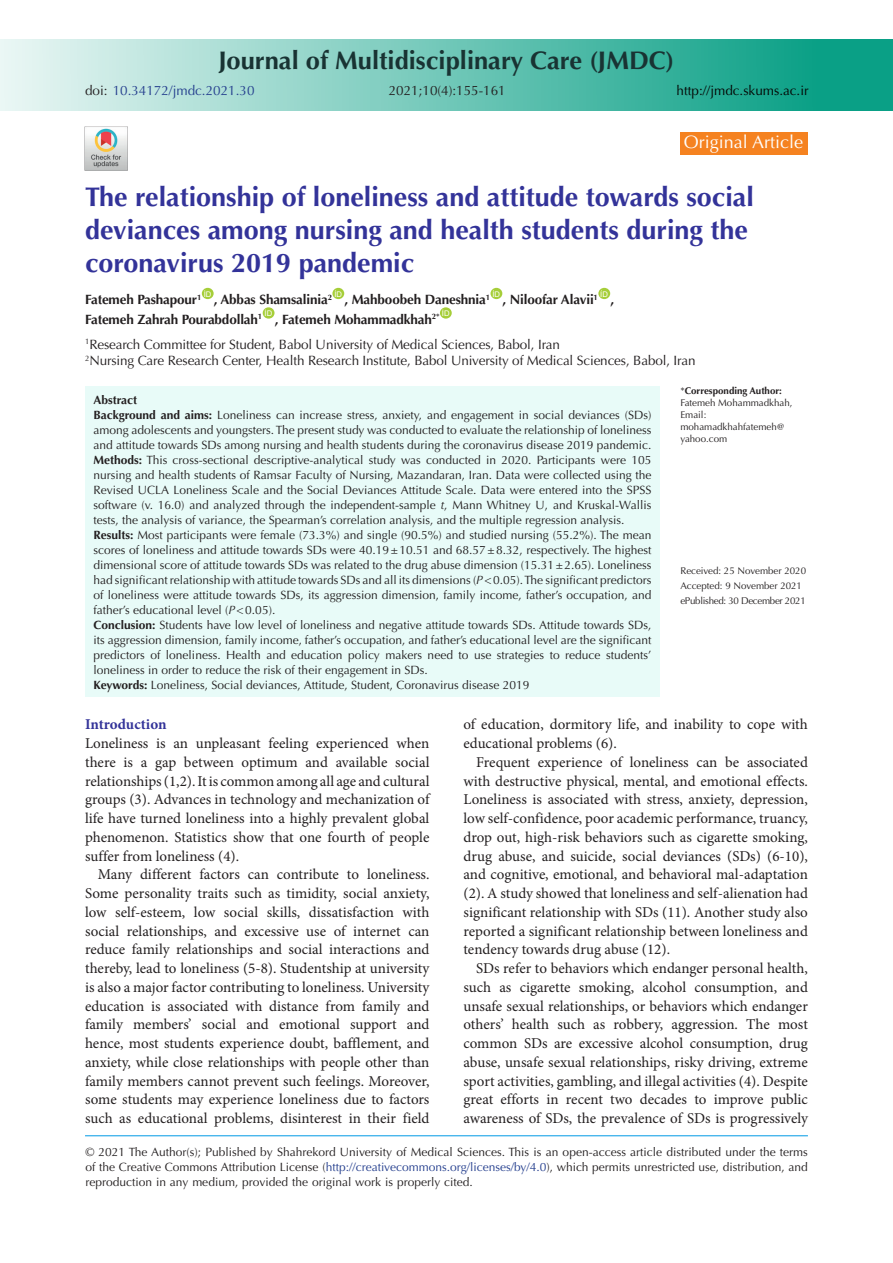
<style>
.page{position:relative;width:893px;height:1263px;background:#fff}
.page>*{position:absolute;margin:0;border:0;box-sizing:border-box;transform-origin:0 0}
.t1{font:700 27px/33px "Optima LT Std";color:#339}
.t2{font:700 25.5px "Optima LT Std";color:#193333}
.t3{font:18px "Optima LT Std";color:#fff}
.t4{font:15px/18.8px "Minion Pro";letter-spacing:-.005em;color:#231f20;text-align:justify}
.t5{font:700 15px "Minion Pro";letter-spacing:-.005em;color:#339}
.t6{font:13.5px "Optima LT Std";letter-spacing:-.01em;color:#231f20}
.t7{font:700 13.5px "Optima LT Std";letter-spacing:-.01em;color:#231f20}
.t8{font:13.5px "Optima LT Std";color:#253f8e}
.t9{font:13.5px "Optima LT Std";color:#040503}
.t10{font:12px/15px "Optima LT Std";color:#231f20;text-align:justify}
.t11{font:700 12px "Optima LT Std";color:#231f20}
.t12{font:9.75px/12px "Optima LT Std";color:#231f20}
.t13{font:9.75px "Optima LT Std";letter-spacing:-.03em;color:#231f20}
.t14{font:700 9.75px "Optima LT Std";color:#231f20}
.t15{font:7.8px "Arial";color:#fff}
.s1{color:#231f20}
.s2{font-weight:700}
.s3{font-style:italic}
.s4{font-weight:400}
.s5{color:#253f8e}
</style>
<div class="page">
<hr style="left:85px;top:1135px;width:723px;height:1px;background:#0099e5">
<div style="left:202px;top:288px;width:12px;height:11px;background:#a6ce39;border-radius:50%"></div>
<div style="left:332px;top:288px;width:12px;height:11px;background:#a6ce39;border-radius:50%"></div>
<div style="left:490px;top:288px;width:12px;height:11px;background:#a6ce39;border-radius:50%"></div>
<div style="left:598px;top:288px;width:12px;height:11px;background:#a6ce39;border-radius:50%"></div>
<div style="left:263px;top:307px;width:12px;height:12px;background:#a6ce39;border-radius:50%"></div>
<div style="left:440px;top:307px;width:12px;height:12px;background:#a6ce39;border-radius:50%"></div>
<div style="left:0;top:39px;width:893px;height:72px;background:linear-gradient(to right,#e9f6f4,#00997e)"></div>
<div style="left:680px;top:132px;width:128px;height:22px;background:#f58220"></div>
<img style="left:84px;top:127px;width:44px;height:43px">
<div style="left:85px;top:386px;width:575px;height:311px;background:#e8fbf8"></div>
<p class="t2" style="left:219px;top:46px;width:457px">Journal of Multidisciplinary Care (JMDC)</p>
<p class="t8" style="left:85px;top:83px;width:171px"><span class="s1">doi:</span> 10.34172/jmdc.2021.30</p>
<p class="t6" style="left:389px;top:83px;width:119px">2021;10(4):155-161</p>
<p class="t9" style="left:677px;top:83px;width:134px">http://jmdc.skums.ac.ir</p>
<p class="t3" style="left:684px;top:132px;width:121px">Original Article</p>
<p class="t1" style="left:85px;top:181px;width:670px">The relationship of loneliness and attitude towards social deviances among nursing and health students during the coronavirus 2019 pandemic</p>
<p class="t7" style="left:85px;top:292px;width:118px">Fatemeh Pashapour<sup>1</sup></p>
<p class="t15" style="left:204px;top:288px;width:9px">ID</p>
<p class="t15" style="left:334px;top:288px;width:9px">ID</p>
<p class="t15" style="left:492px;top:288px;width:9px">ID</p>
<p class="t15" style="left:600px;top:288px;width:9px">ID</p>
<p class="t7" style="left:503px;top:292px;width:97px">, Niloofar Alavii<sup>1</sup></p>
<p class="t7" style="left:214px;top:292px;width:120px">, Abbas Shamsalinia<sup>2</sup></p>
<p class="t7" style="left:344px;top:292px;width:147px">, Mahboobeh Daneshnia<sup>1</sup></p>
<p class="t7" style="left:610px;top:292px;width:5px">,</p>
<p class="t15" style="left:442px;top:308px;width:9px">ID</p>
<p class="t6" style="left:85px;top:336px;width:476px"><sup>1</sup>Research Committee for Student, Babol University of Medical Sciences, Babol, Iran</p>
<p class="t6" style="left:85px;top:353px;width:612px"><sup>2</sup>Nursing Care Research Center, Health Research Institute, Babol University of Medical Sciences, Babol, Iran</p>
<p class="t15" style="left:265px;top:308px;width:9px">ID</p>
<p class="t7" style="left:85px;top:311px;width:179px">Fatemeh Zahrah Pourabdollah<sup>1</sup></p>
<p class="t7" style="left:275px;top:311px;width:166px">, Fatemeh Mohammadkhah<sup>2*</sup></p>
<p class="t11" style="left:94px;top:393px;width:45px">Abstract</p>
<p class="t10" style="left:94px;top:407px;width:559px"><span class="s2">Background and aims:</span> Loneliness can increase stress, anxiety, and engagement in social deviances (SDs) among adolescents and youngsters. The present study was conducted to evaluate the relationship of loneliness and attitude towards SDs among nursing and health students during the coronavirus disease 2019 pandemic.</p>
<p class="t10" style="left:94px;top:452px;width:559px"><span class="s2">Methods:</span> This cross-sectional descriptive-analytical study was conducted in 2020. Participants were 105 nursing and health students of Ramsar Faculty of Nursing, Mazandaran, Iran. Data were collected using the Revised UCLA Loneliness Scale and the Social Deviances Attitude Scale. Data were entered into the SPSS software (v. 16.0) and analyzed through the independent-sample <span class="s3">t</span>, Mann Whitney U, and Kruskal-Wallis tests, the analysis of variance, the Spearman’s correlation analysis, and the multiple regression analysis.</p>
<p class="t10" style="left:94px;top:527px;width:559px"><span class="s2">Results:</span> Most participants were female (73.3%) and single (90.5%) and studied nursing (55.2%). The mean scores of loneliness and attitude towards SDs were 40.19±10.51 and 68.57±8.32, respectively. The highest dimensional score of attitude towards SDs was related to the drug abuse dimension (15.31±2.65). Loneliness had significant relationship with attitude towards SDs and all its dimensions (<span class="s3">P</span>&lt;0.05). The significant predictors of loneliness were attitude towards SDs, its aggression dimension, family income, father’s occupation, and father’s educational level (<span class="s3">P</span>&lt;0.05).</p>
<p class="t10" style="left:94px;top:617px;width:559px"><span class="s2">Conclusion:</span> Students have low level of loneliness and negative attitude towards SDs. Attitude towards SDs, its aggression dimension, family income, father’s occupation, and father’s educational level are the significant predictors of loneliness. Health and education policy makers need to use strategies to reduce students’ loneliness in order to reduce the risk of their engagement in SDs.</p>
<p class="t10" style="left:94px;top:677px;width:437px"><span class="s2">Keywords:</span> Loneliness, Social deviances, Attitude, Student, Coronavirus disease 2019</p>
<p class="t14" style="left:680px;top:385px;width:103px"><span class="s4">*</span>Corresponding Author:</p>
<p class="t12" style="left:680px;top:396px;width:114px">Fatemeh Mohammadkhah,</p>
<p class="t12" style="left:680px;top:408px;width:106px">Email: mohamadkhahfatemeh@ yahoo.com</p>
<p class="t12" style="left:680px;top:564px;width:127px">Received: 25 November 2020</p>
<p class="t12" style="left:680px;top:579px;width:123px">Accepted: 9 November 2021</p>
<p class="t13" style="left:680px;top:595px;width:127px">ePublished: 30 December 2021</p>
<p class="t5" style="left:85px;top:714px;width:83px">Introduction</p>
<p class="t4" style="left:85px;top:734px;width:346px">Loneliness is an unpleasant feeling experienced when there is a gap between optimum and available social relationships (1,2). It is common among all age and cultural groups (3). Advances in technology and mechanization of life have turned loneliness into a highly prevalent global phenomenon. Statistics show that one fourth of people suffer from loneliness (4).</p>
<p class="t4" style="left:85px;top:865px;width:346px;text-indent:13px">Many different factors can contribute to loneliness.<br>Some personality traits such as timidity, social anxiety, low self-esteem, low social skills, dissatisfaction with social relationships, and excessive use of internet can reduce family relationships and social interactions and thereby, lead to loneliness (5-8). Studentship at university is also a major factor contributing to loneliness. University education is associated with distance from family and family members’ social and emotional support and hence, most students experience doubt, bafflement, and anxiety, while close relationships with people other than family members cannot prevent such feelings. Moreover, some students may experience loneliness due to factors such as educational problems, disinterest in their field</p>
<p class="t4" style="left:463px;top:715px;width:346px">of education, dormitory life, and inability to cope with educational problems (6).</p>
<p class="t4" style="left:463px;top:753px;width:346px;text-indent:13px">Frequent experience of loneliness can be associated with destructive physical, mental, and emotional effects.<br>Loneliness is associated with stress, anxiety, depression, low self-confidence, poor academic performance, truancy, drop out, high-risk behaviors such as cigarette smoking, drug abuse, and suicide, social deviances (SDs) (6-10), and cognitive, emotional, and behavioral mal-adaptation (2). A study showed that loneliness and self-alienation had significant relationship with SDs (11). Another study also reported a significant relationship between loneliness and tendency towards drug abuse (12).</p>
<p class="t4" style="left:463px;top:959px;width:346px;text-indent:13px">SDs refer to behaviors which endanger personal health, such as cigarette smoking, alcohol consumption, and unsafe sexual relationships, or behaviors which endanger others’ health such as robbery, aggression. The most common SDs are excessive alcohol consumption, drug abuse, unsafe sexual relationships, risky driving, extreme sport activities, gambling, and illegal activities (4). Despite great efforts in recent two decades to improve public awareness of SDs, the prevalence of SDs is progressively</p>
<p class="t10" style="left:85px;top:1144px;width:724px">© 2021 The Author(s); Published by Shahrekord University of Medical Sciences. This is an open-access article distributed under the terms of the Creative Commons Attribution License (<span class="s5">http://creativecommons.org/licenses/by/4.0</span>), which permits unrestricted use, distribution, and reproduction in any medium, provided the original work is properly cited.</p>
</div>
